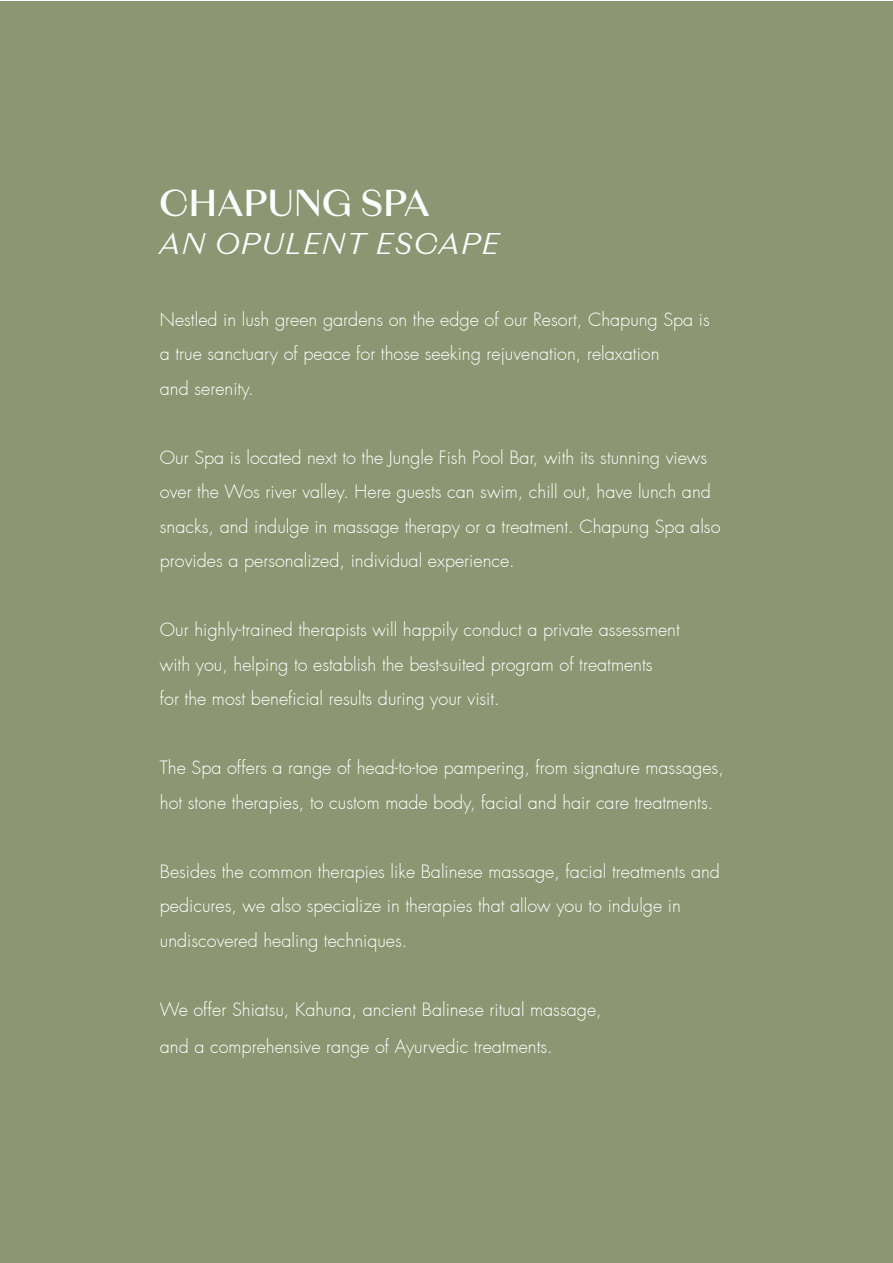
<style>
.page{position:relative;width:893px;height:1263px;background:#fff}
.page>*{position:absolute;margin:0;border:0;box-sizing:border-box;transform-origin:0 0}
.t1{font:500 37.5px "Magnat Head";letter-spacing:.025em;color:#fff}
.t2{font:italic 300 30px "Magnat Text";letter-spacing:.075em;color:#fff}
.t3{font:300 18px/34.5px "Futura";color:#fff}
</style>
<div class="page">
<div style="left:0;top:1px;width:893px;height:1262px;background:#8d9672"></div>
<h1 class="t1" style="left:160px;top:180px;width:271px">CHAPUNG SPA</h1>
<h2 class="t2" style="left:160px;top:224px;width:341px">AN OPULENT ESCAPE</h2>
<p class="t3" style="left:160px;top:303px;width:552px">Nestled in lush green gardens on the edge of our Resort, Chapung Spa is a true sanctuary of peace for those seeking rejuvenation, relaxation<br>and serenity.</p>
<p class="t3" style="left:160px;top:441px;width:562px">Our Spa is located next to the Jungle Fish Pool Bar, with its stunning views over the Wos river valley. Here guests can swim, chill out, have lunch and snacks, and indulge in massage therapy or a treatment. Chapung Spa also provides a personalized, individual experience.</p>
<p class="t3" style="left:160px;top:613px;width:521px">Our highly-trained therapists will happily conduct a private assessment with you, helping to establish the best-suited program of treatments<br>for the most beneficial results during your visit.</p>
<p class="t3" style="left:160px;top:751px;width:566px">The Spa offers a range of head-to-toe pampering, from signature massages, hot stone therapies, to custom made body, facial and hair care treatments.</p>
<p class="t3" style="left:160px;top:855px;width:562px">Besides the common therapies like Balinese massage, facial treatments and pedicures, we also specialize in therapies that allow you to indulge in undiscovered healing techniques.</p>
<p class="t3" style="left:160px;top:991px;width:443px;line-height:37.5px">We offer Shiatsu, Kahuna, ancient Balinese ritual massage, and a comprehensive range of Ayurvedic treatments.</p>
</div>
